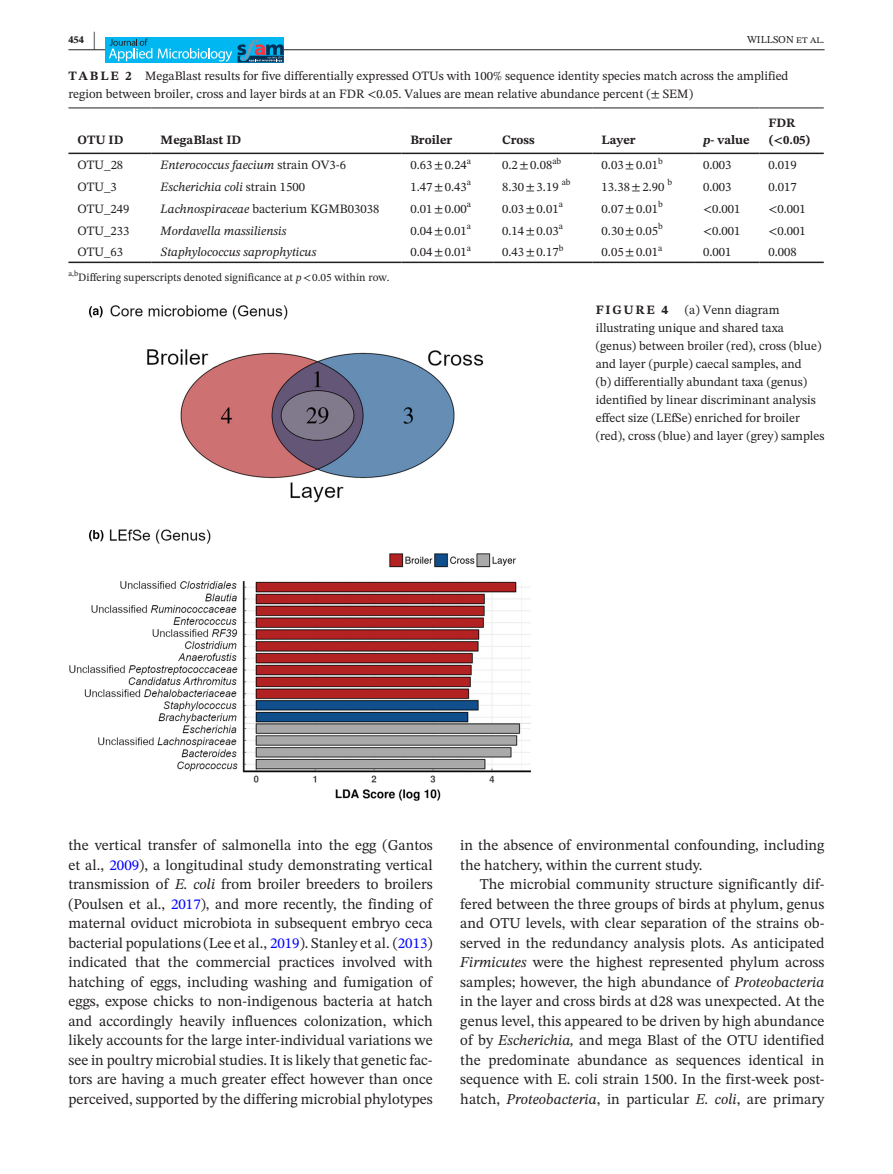
<style>
.page{position:relative;width:893px;height:1174px;background:#fff}
.page>*{position:absolute;margin:0;border:0;box-sizing:border-box;transform-origin:0 0}
.t1{font:15px/19.5px "STIX Two Text";color:#231f20;text-align:justify}
.t2{font:12.75px/18px "STIX Two Text";color:#231f20}
.t3{font:italic 12.75px "STIX Two Text";color:#231f20}
.t4{font:700 12.75px/17.2px "STIX Two Text";color:#231f20}
.t5{font:11.25px "STIX Two Text";color:#231f20}
.t6{font:10.5px "STIX Two Text";color:#231f20}
.t7{font:700 10.5px "STIX Two Text";color:#231f20}
.t8{font:8.85px "STIX Two Text";color:#231f20}
.t9{font:7.8px "STIX Two Text";color:#231f20}
.s1{font-size:21px}
.s2{font-weight:700}
.s3{font-style:italic}
.s4{font-family:"STIX"}
.s5{font-style:normal}
.s6{color:#00f}
</style>
<div class="page">
<hr style="left:68px;top:49px;width:756px;height:1px;background:#231f20">
<div style="left:105px;top:37px;width:179px;height:25px;background:#00b7f1"></div>
<svg style="left:158px;top:48px;width:74px;height:14px"></svg>
<svg style="left:238px;top:39px;width:46px;height:23px"></svg>
<svg style="left:109px;top:39px;width:43px;height:22px"></svg>
<hr style="left:68px;top:108px;width:84px;height:1px;background:#231f20">
<hr style="left:152px;top:108px;width:249px;height:1px;background:#231f20">
<hr style="left:401px;top:108px;width:92px;height:1px;background:#231f20">
<hr style="left:493px;top:108px;width:100px;height:1px;background:#231f20">
<hr style="left:593px;top:108px;width:101px;height:1px;background:#231f20">
<hr style="left:694px;top:108px;width:65px;height:1px;background:#231f20">
<hr style="left:759px;top:108px;width:65px;height:1px;background:#231f20">
<hr style="left:68px;top:153px;width:84px;height:1px;background:#231f20">
<hr style="left:152px;top:153px;width:249px;height:1px;background:#231f20">
<hr style="left:401px;top:153px;width:92px;height:1px;background:#231f20">
<hr style="left:493px;top:153px;width:100px;height:1px;background:#231f20">
<hr style="left:593px;top:153px;width:101px;height:1px;background:#231f20">
<hr style="left:694px;top:153px;width:65px;height:1px;background:#231f20">
<hr style="left:759px;top:153px;width:65px;height:1px;background:#231f20">
<hr style="left:68px;top:262px;width:84px;height:1px;background:#231f20">
<hr style="left:152px;top:262px;width:249px;height:1px;background:#231f20">
<hr style="left:401px;top:262px;width:92px;height:1px;background:#231f20">
<hr style="left:493px;top:262px;width:100px;height:1px;background:#231f20">
<hr style="left:593px;top:262px;width:101px;height:1px;background:#231f20">
<hr style="left:694px;top:262px;width:65px;height:1px;background:#231f20">
<hr style="left:759px;top:262px;width:65px;height:1px;background:#231f20">
<img style="left:69px;top:305px;width:462px;height:496px">
<p class="t7" style="left:68px;top:32px;width:29px">454 <span class="s1">|</span></p>
<p class="t6" style="left:747px;top:32px;width:79px">WILLSON et al.</p>
<p class="t2" style="left:68px;top:66px;width:721px"><span class="s2">TABLE 2</span> MegaBlast results for five differentially expressed OTUs with 100% sequence identity species match across the amplified region between broiler, cross and layer birds at an FDR &lt;0.05. Values are mean relative abundance percent (± SEM)</p>
<p class="t4" style="left:77px;top:132px;width:48px">OTU ID</p>
<p class="t4" style="left:161px;top:132px;width:82px">MegaBlast ID</p>
<p class="t4" style="left:410px;top:132px;width:43px">Broiler</p>
<p class="t4" style="left:502px;top:132px;width:34px">Cross</p>
<p class="t4" style="left:602px;top:132px;width:36px">Layer</p>
<p class="t4" style="left:703px;top:132px;width:48px"><span class="s3">p</span>- value</p>
<p class="t4" style="left:768px;top:114px;width:44px">FDR (<span class="s4">&lt;</span>0.05)</p>
<p class="t8" style="left:552px;top:154px;width:10px">ab</p>
<p class="t2" style="left:77px;top:156px;width:47px">OTU_28</p>
<p class="t3" style="left:161px;top:156px;width:187px">Enterococcus faecium <span class="s5">strain OV3-6</span></p>
<p class="t2" style="left:410px;top:156px;width:58px">0.63±0.24</p>
<p class="t8" style="left:467px;top:154px;width:6px">a</p>
<p class="t2" style="left:502px;top:156px;width:52px">0.2±0.08</p>
<p class="t8" style="left:658px;top:154px;width:6px">b</p>
<p class="t2" style="left:602px;top:156px;width:58px">0.03±0.01</p>
<p class="t2" style="left:703px;top:156px;width:30px">0.003</p>
<p class="t2" style="left:768px;top:156px;width:30px">0.019</p>
<p class="t8" style="left:562px;top:176px;width:10px">ab</p>
<p class="t2" style="left:77px;top:178px;width:41px">OTU_3</p>
<p class="t3" style="left:161px;top:178px;width:146px">Escherichia coli <span class="s5">strain 1500</span></p>
<p class="t2" style="left:410px;top:178px;width:62px">1.47±0.43<sup>a</sup></p>
<p class="t2" style="left:502px;top:178px;width:58px">8.30±3.19</p>
<p class="t8" style="left:667px;top:176px;width:6px">b</p>
<p class="t2" style="left:602px;top:178px;width:64px">13.38±2.90</p>
<p class="t2" style="left:703px;top:178px;width:30px">0.003</p>
<p class="t2" style="left:768px;top:178px;width:30px">0.017</p>
<p class="t8" style="left:658px;top:198px;width:6px">b</p>
<p class="t2" style="left:77px;top:200px;width:54px">OTU_249</p>
<p class="t2" style="left:161px;top:200px;width:220px"><span class="s3">Lachnospiraceae</span> bacterium KGMB03038</p>
<p class="t2" style="left:410px;top:200px;width:62px">0.01±0.00<sup>a</sup></p>
<p class="t2" style="left:502px;top:200px;width:58px">0.03±0.01</p>
<p class="t8" style="left:559px;top:198px;width:6px">a</p>
<p class="t2" style="left:602px;top:200px;width:58px">0.07±0.01</p>
<p class="t2" style="left:703px;top:200px;width:39px">&lt;0.001</p>
<p class="t2" style="left:768px;top:200px;width:39px">&lt;0.001</p>
<p class="t8" style="left:658px;top:220px;width:6px">b</p>
<p class="t2" style="left:77px;top:221px;width:54px">OTU_233</p>
<p class="t3" style="left:161px;top:221px;width:127px">Mordavella massiliensis</p>
<p class="t2" style="left:410px;top:221px;width:62px">0.04±0.01<sup>a</sup></p>
<p class="t2" style="left:502px;top:221px;width:58px">0.14±0.03</p>
<p class="t8" style="left:559px;top:220px;width:6px">a</p>
<p class="t2" style="left:602px;top:221px;width:58px">0.30±0.05</p>
<p class="t2" style="left:703px;top:221px;width:39px">&lt;0.001</p>
<p class="t2" style="left:768px;top:221px;width:39px">&lt;0.001</p>
<p class="t2" style="left:77px;top:243px;width:47px">OTU_63</p>
<p class="t3" style="left:161px;top:243px;width:157px">Staphylococcus saprophyticus</p>
<p class="t2" style="left:410px;top:243px;width:62px">0.04±0.01<sup>a</sup></p>
<p class="t2" style="left:502px;top:243px;width:63px">0.43±0.17<sup>b</sup></p>
<p class="t2" style="left:602px;top:243px;width:62px">0.05±0.01<sup>a</sup></p>
<p class="t2" style="left:703px;top:243px;width:30px">0.001</p>
<p class="t2" style="left:768px;top:243px;width:30px">0.008</p>
<p class="t9" style="left:68px;top:268px;width:11px">a,b</p>
<p class="t5" style="left:78px;top:269px;width:313px">Differing superscripts denoted significance at <span class="s3">p</span>&lt;0.05 within row.</p>
<p class="t2" style="left:596px;top:300px;width:230px;text-indent:89px">(a) Venn diagram illustrating unique and shared taxa (genus) between broiler (red), cross (blue) and layer (purple) caecal samples, and<br>(b) differentially abundant taxa (genus) identified by linear discriminant analysis effect size (LEfSe) enriched for broiler (red), cross (blue) and layer (grey) samples</p>
<p class="t4" style="left:596px;top:301px;width:74px">FIGURE 4</p>
<p class="t1" style="left:68px;top:835px;width:366px">the vertical transfer of salmonella into the egg (Gantos et al., <span class="s6">2009</span>), a longitudinal study demonstrating vertical transmission of <span class="s3">E. coli</span> from broiler breeders to broilers (Poulsen et al., <span class="s6">2017</span>), and more recently, the finding of maternal oviduct microbiota in subsequent embryo ceca bacterial populations (Lee et al., <span class="s6">2019</span>). Stanley et al. (<span class="s6">2013</span>) indicated that the commercial practices involved with hatching of eggs, including washing and fumigation of eggs, expose chicks to non-indigenous bacteria at hatch and accordingly heavily influences colonization, which likely accounts for the large inter-individual variations we see in poultry microbial studies. It is likely that genetic fac&shy;tors are having a much greater effect however than once perceived, supported by the differing microbial phylotypes</p>
<p class="t1" style="left:460px;top:835px;width:366px">in the absence of environmental confounding, including the hatchery, within the current study.</p>
<p class="t1" style="left:460px;top:874px;width:366px;text-indent:20px">The microbial community structure significantly dif&shy;fered between the three groups of birds at phylum, genus and OTU levels, with clear separation of the strains ob&shy;served in the redundancy analysis plots. As anticipated <span class="s3">Firmicutes</span> were the highest represented phylum across samples; however, the high abundance of <span class="s3">Proteobacteria </span>in the layer and cross birds at d28 was unexpected. At the genus level, this appeared to be driven by high abundance of by <span class="s3">Escherichia,</span> and mega Blast of the OTU identified the predominate abundance as sequences identical in sequence with E. coli strain 1500. In the first-week post&shy;hatch, <span class="s3">Proteobacteria</span>, in particular <span class="s3">E. coli</span>, are primary</p>
</div>
